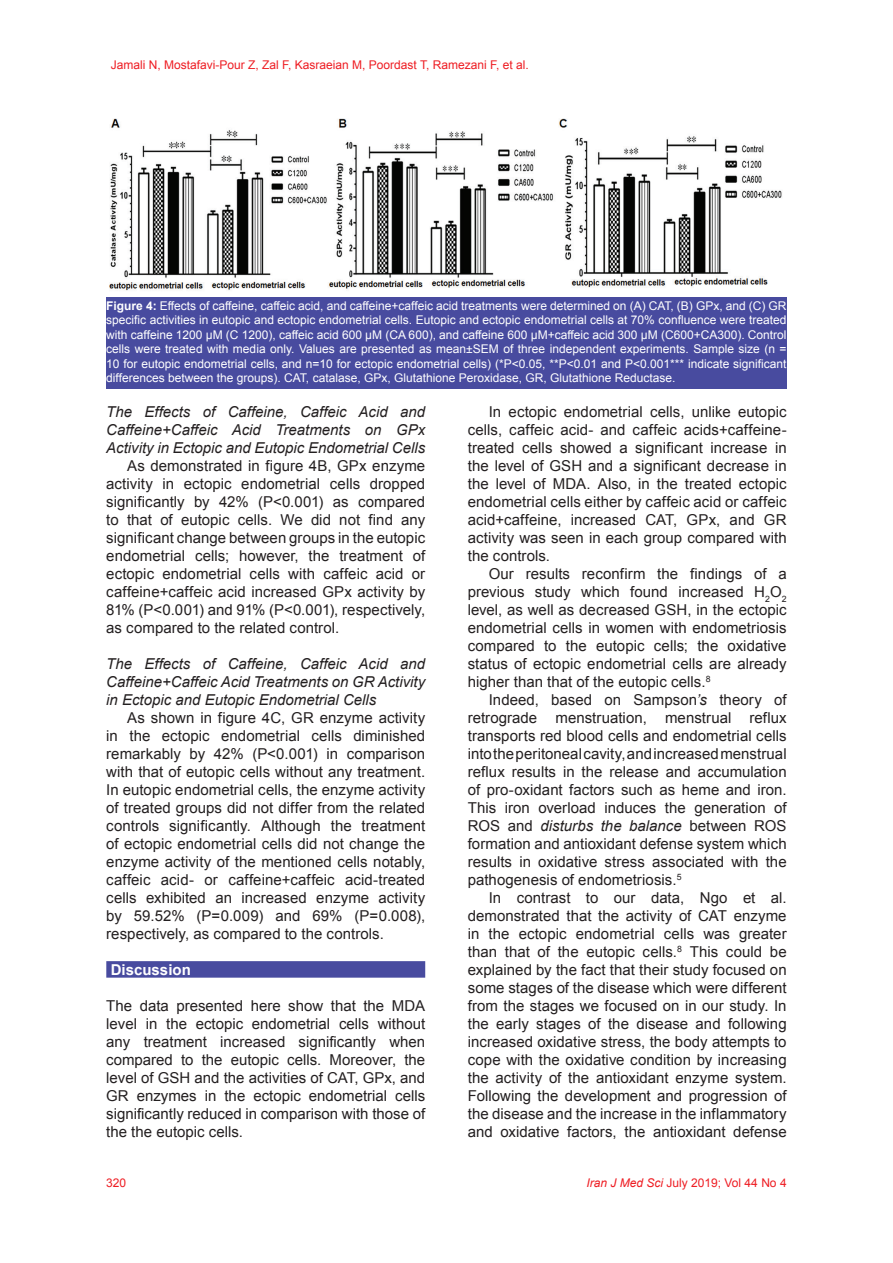
<style>
.page{position:relative;width:893px;height:1263px;background:#fff}
.page>*{position:absolute;margin:0;border:0;box-sizing:border-box;transform-origin:0 0}
.t1{font:15px/18px "Arial";color:#231f20;text-align:justify}
.t2{font:italic 15px/18px "Arial";color:#231f20;text-align:justify}
.t3{font:700 15px "Arial";color:#fff}
.t4{font:12px/14.4px "Arial";color:#fff;text-align:justify}
.t5{font:12px "Arial";color:#ee1d23}
.s1{font-weight:700}
.s2{font-style:italic}
</style>
<div class="page">
<div style="left:106px;top:961px;width:319px;height:17px;background:#484b9f"></div>
<img style="left:109px;top:118px;width:673px;height:173px">
<div style="left:106px;top:297px;width:681px;height:92px;background:#484b9f"></div>
<p class="t5" style="left:111px;top:57px;width:419px">Jamali N, Mostafavi-Pour Z, Zal F, Kasraeian M, Poordast T, Ramezani F, et al.</p>
<p class="t4" style="left:106px;top:299px;width:682px"><span class="s1">Figure 4:</span> Effects of caffeine, caffeic acid, and caffeine+caffeic acid treatments were determined on (A) CAT, (B) GPx, and (C) GR specific activities in eutopic and ectopic endometrial cells. Eutopic and ectopic endometrial cells at 70% confluence were treated with caffeine 1200 µM (C 1200), caffeic acid 600 µM (CA 600), and caffeine 600 µM+caffeic acid 300 µM (C600+CA300). Control cells were treated with media only. Values are presented as mean±SEM of three independent experiments. Sample size (n = 10 for eutopic endometrial cells, and n=10 for ectopic endometrial cells) (*P&lt;0.05, **P&lt;0.01 and P&lt;0.001*** indicate significant differences between the groups). CAT, catalase, GPx, Glutathione Peroxidase, GR, Glutathione Reductase.</p>
<p class="t2" style="left:106px;top:403px;width:320px">The Effects of Caffeine, Caffeic Acid and Caffeine+Caffeic Acid Treatments on GPx Activity in Ectopic and Eutopic Endometrial Cells</p>
<p class="t1" style="left:106px;top:457px;width:320px;text-indent:21px">As demonstrated in figure 4B, GPx enzyme activity in ectopic endometrial cells dropped significantly by 42% (P&lt;0.001) as compared to that of eutopic cells. We did not find any significant change between groups in the eutopic endometrial cells; however, the treatment of ectopic endometrial cells with caffeic acid or caffeine+caffeic acid increased GPx activity by 81% (P&lt;0.001) and 91% (P&lt;0.001), respectively, as compared to the related control.</p>
<p class="t2" style="left:106px;top:655px;width:320px">The Effects of Caffeine, Caffeic Acid and Caffeine+Caffeic Acid Treatments on GR Activity in Ectopic and Eutopic Endometrial Cells</p>
<p class="t1" style="left:106px;top:709px;width:320px;text-indent:21px">As shown in figure 4C, GR enzyme activity in the ectopic endometrial cells diminished remarkably by 42% (P&lt;0.001) in comparison with that of eutopic cells without any treatment.<br>In eutopic endometrial cells, the enzyme activity of treated groups did not differ from the related controls significantly. Although the treatment of ectopic endometrial cells did not change the enzyme activity of the mentioned cells notably, caffeic acid- or caffeine+caffeic acid-treated cells exhibited an increased enzyme activity by 59.52% (P=0.009) and 69% (P=0.008), respectively, as compared to the controls.</p>
<p class="t3" style="left:111px;top:960px;width:82px">Discussion</p>
<p class="t1" style="left:106px;top:997px;width:320px">The data presented here show that the MDA level in the ectopic endometrial cells without any treatment increased significantly when compared to the eutopic cells. Moreover, the level of GSH and the activities of CAT, GPx, and GR enzymes in the ectopic endometrial cells significantly reduced in comparison with those of the the eutopic cells.</p>
<p class="t1" style="left:468px;top:403px;width:320px;text-indent:21px">In ectopic endometrial cells, unlike eutopic cells, caffeic acid- and caffeic acids+caffeine&shy;treated cells showed a significant increase in the level of GSH and a significant decrease in the level of MDA. Also, in the treated ectopic endometrial cells either by caffeic acid or caffeic acid+caffeine, increased CAT, GPx, and GR activity was seen in each group compared with the controls.</p>
<p class="t1" style="left:468px;top:565px;width:320px;text-indent:21px">Our results reconfirm the findings of a previous study which found increased H<sub>2</sub>O<sub>2 </sub>level, as well as decreased GSH, in the ectopic endometrial cells in women with endometriosis compared to the eutopic cells; the oxidative status of ectopic endometrial cells are already higher than that of the eutopic cells.<sup>8</sup></p>
<p class="t1" style="left:468px;top:691px;width:320px;text-indent:21px">Indeed, based on Sampson<span class="s2">’s</span> theory of retrograde menstruation, menstrual reflux transports red blood cells and endometrial cells into the peritoneal cavity, and increased menstrual reflux results in the release and accumulation of pro-oxidant factors such as heme and iron.<br>This iron overload induces the generation of ROS and <span class="s2">disturbs the balance</span> between ROS formation and antioxidant defense system which results in oxidative stress associated with the pathogenesis of endometriosis.<sup>5</sup></p>
<p class="t1" style="left:468px;top:889px;width:320px;text-indent:21px">In contrast to our data, Ngo et al. demonstrated that the activity of CAT enzyme in the ectopic endometrial cells was greater than that of the eutopic cells.<sup>8</sup> This could be explained by the fact that their study focused on some stages of the disease which were different from the stages we focused on in our study. In the early stages of the disease and following increased oxidative stress, the body attempts to cope with the oxidative condition by increasing the activity of the antioxidant enzyme system.<br>Following the development and progression of the disease and the increase in the inflammatory and oxidative factors, the antioxidant defense</p>
<p class="t5" style="left:106px;top:1175px;width:22px">320</p>
<p class="t5" style="left:587px;top:1175px;width:202px"><span class="s2">Iran J Med Sci</span> July 2019; Vol 44 No 4</p>
</div>
